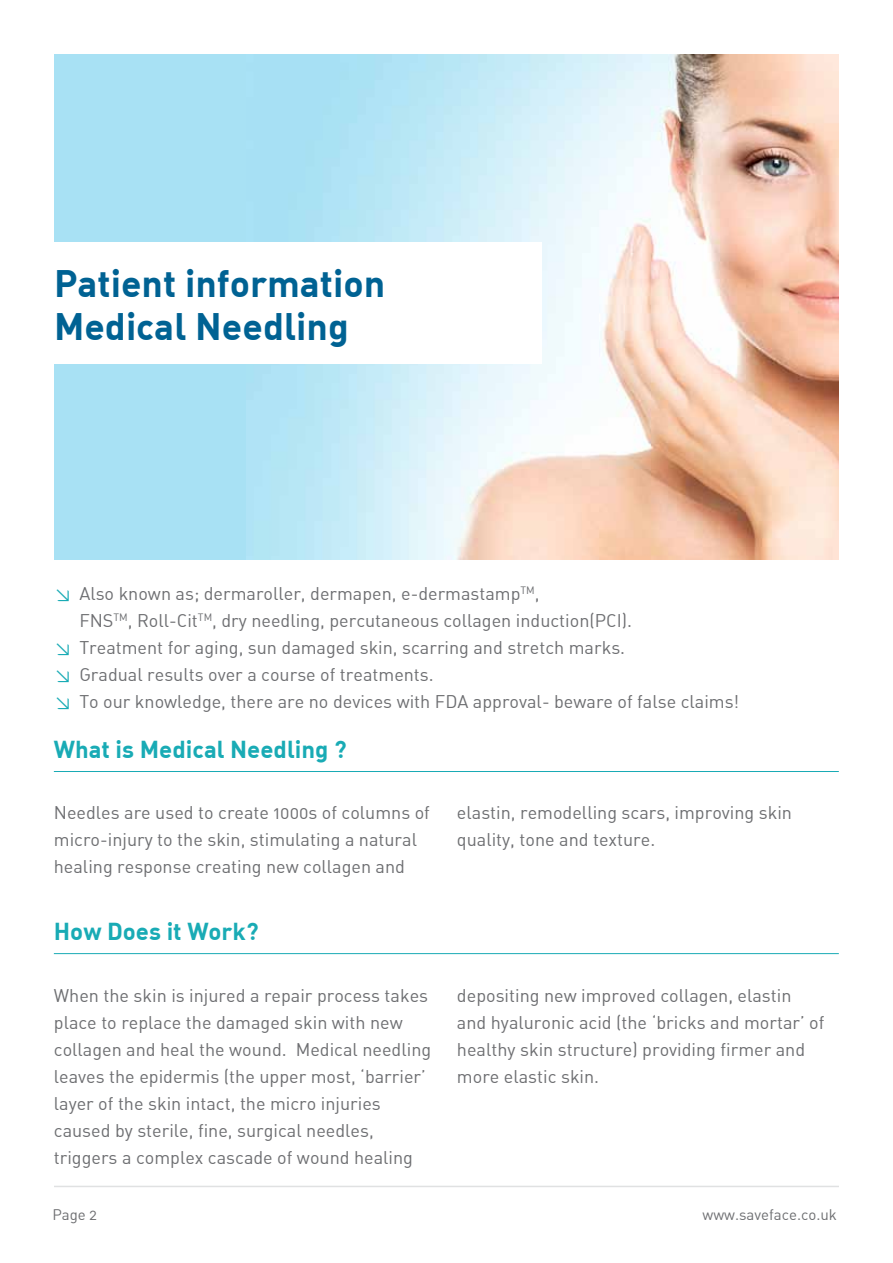
<style>
.page{position:relative;width:893px;height:1263px;background:#fff}
.page>*{position:absolute;margin:0;border:0;box-sizing:border-box;transform-origin:0 0}
.t1{font:700 37.5px/42.8px "DIN Alternate";color:#006293}
.t2{font:700 24px "DIN Alternate";color:#19abb5}
.t3{font:18px/27px "DIN Alternate";color:#6d6e71}
.t4{font:15px "DIN Alternate";color:#6d6e71}
.s1{color:#19abb5}
</style>
<div class="page">
<hr style="left:54px;top:1186px;width:785px;height:1px;background:#e0e1e2">
<hr style="left:54px;top:771px;width:785px;height:1px;background:#19abb5">
<hr style="left:54px;top:953px;width:785px;height:1px;background:#19abb5">
<div style="left:54px;top:54px;width:785px;height:506px;background:#a8e1f4"></div>
<img style="left:270px;top:54px;width:569px;height:506px">
<div style="left:51px;top:242px;width:490px;height:122px;background:#fff"></div>
<h1 class="t1" style="left:54px;top:260px;width:333px">Patient information<br>Medical Needling</h1>
<p class="t3" style="left:54px;top:580px;width:487px"><span class="s1">ª</span> Also known as; dermaroller, dermapen, e-dermastamp<sup>TM</sup>,</p>
<p class="t3" style="left:79px;top:607px;width:554px">FNS<sup>TM</sup>, Roll-Cit<sup>TM</sup>, dry needling, percutaneous collagen induction(PCI).</p>
<p class="t3" style="left:54px;top:634px;width:573px"><span class="s1">ª</span> Treatment for aging, sun damaged skin, scarring and stretch marks.</p>
<p class="t3" style="left:54px;top:661px;width:381px"><span class="s1">ª</span> Gradual results over a course of treatments.</p>
<p class="t3" style="left:54px;top:688px;width:687px"><span class="s1">ª</span> To our knowledge, there are no devices with FDA approval- beware of false claims!</p>
<h2 class="t2" style="left:54px;top:734px;width:294px">What is Medical Needling ?</h2>
<p class="t3" style="left:54px;top:799px;width:378px">Needles are used to create 1000s of columns of micro-injury to the skin, stimulating a natural healing response creating new collagen and</p>
<p class="t3" style="left:457px;top:799px;width:337px">elastin, remodelling scars, improving skin quality, tone and texture.</p>
<h2 class="t2" style="left:54px;top:916px;width:206px">How Does it Work?</h2>
<p class="t3" style="left:54px;top:981px;width:379px">When the skin is injured a repair process takes place to replace the damaged skin with new collagen and heal the wound. Medical needling leaves the epidermis (the upper most, ‘barrier’ layer of the skin intact, the micro injuries caused by sterile, fine, surgical needles, triggers a complex cascade of wound healing</p>
<p class="t3" style="left:457px;top:981px;width:369px">depositing new improved collagen, elastin and hyaluronic acid (the ‘bricks and mortar’ of healthy skin structure) providing firmer and more elastic skin.</p>
<p class="t4" style="left:52px;top:1205px;width:46px">Page 2</p>
<p class="t4" style="left:702px;top:1205px;width:136px">www.saveface.co.uk</p>
</div>
